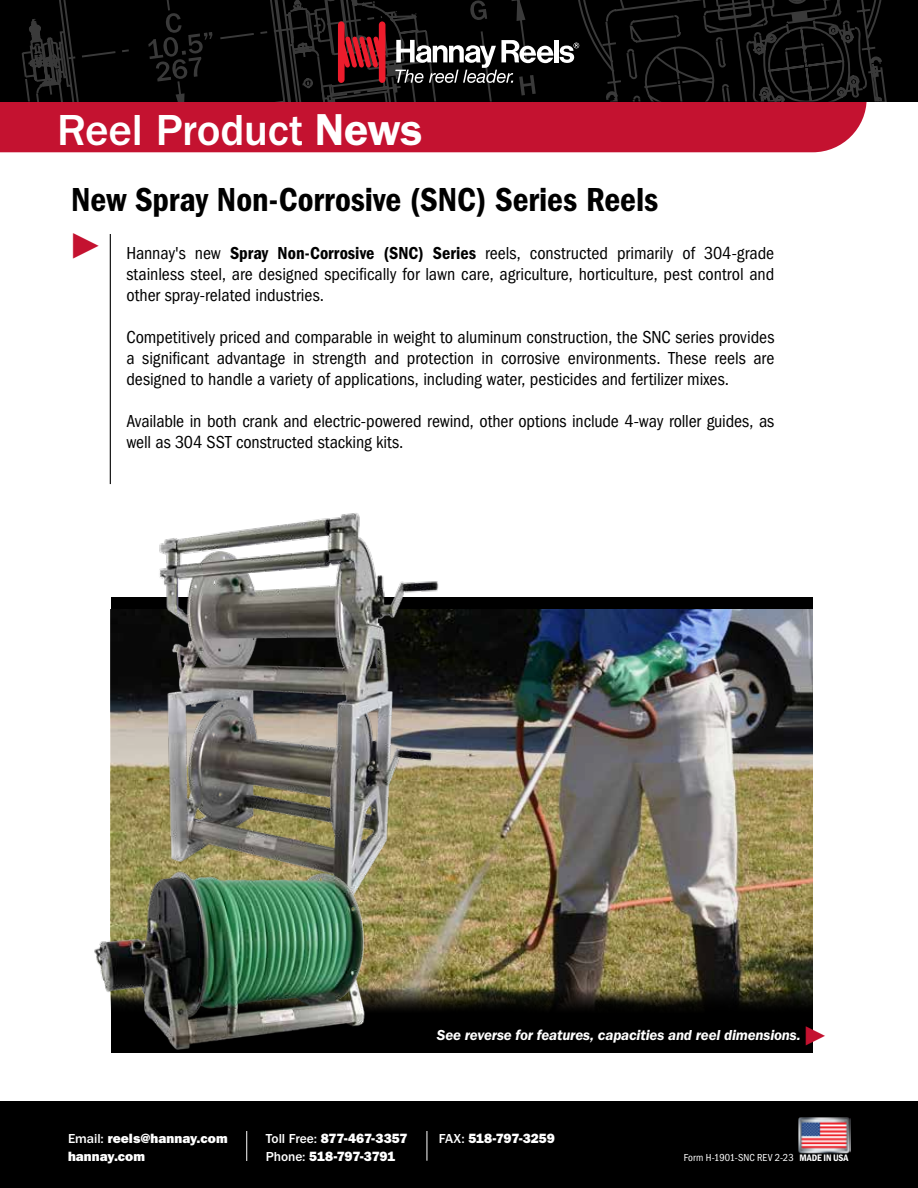
<style>
.page{position:relative;width:918px;height:1188px;background:#fff}
.page>*{position:absolute;margin:0;border:0;box-sizing:border-box;transform-origin:0 0}
.t1{font:500 45px "ITC Franklin Gothic Std";letter-spacing:-.01em;color:#fff}
.t2{font:700 36px "Arial";color:#c41230}
.t3{font:34.5px "ITC Franklin Gothic Std Dm Cd";letter-spacing:-.005em;color:#000}
.t4{font:condensed 18px/21px "ITC Franklin Gothic Std";letter-spacing:-.005em;color:#000;text-align:justify}
.t5{font:italic 600 15px "ITC Franklin Gothic Std";letter-spacing:-.015em;color:#fff}
.t6{font:13.5px/18px "ITC Franklin Gothic Std Hvy";letter-spacing:-.005em;color:#fff}
.t7{font:condensed 10.5px "ITC Franklin Gothic Std";letter-spacing:.005em;color:#fff}
.s1{font-weight:600}
.s2{font-family:"ITC Franklin Gothic Std Dm Cd";font-stretch:normal}
.s3{font-family:"Arial";font-weight:700;font-style:normal;font-size:27px;color:#c41230}
.s4{font-family:"ITC Franklin Gothic Std";font-weight:500}
.s5{font-family:"ITC Franklin Gothic Std Dm Cd";font-stretch:normal;font-size:9.75px}
</style>
<div class="page">
<div style="left:111px;top:597px;width:702px;height:455px;background:#000"></div>
<div style="left:0;top:102px;width:867px;height:50px;background:#c41230"></div>
<div style="left:0;top:0;width:918px;height:102px;background:#000"></div>
<svg style="left:22px;top:0;width:865px;height:102px"></svg>
<img style="left:111px;top:609px;width:702px;height:401px">
<img style="left:152px;top:513px;width:290px;height:400px">
<img style="left:94px;top:854px;width:307px;height:199px">
<hr style="left:110px;top:234px;width:1px;height:250px;background:#000">
<div style="left:0;top:1101px;width:918px;height:87px;background:#000"></div>
<img style="left:798px;top:1117px;width:53px;height:36px">
<hr style="left:427px;top:1131px;width:1px;height:30px;background:#fff">
<hr style="left:246px;top:1131px;width:1px;height:30px;background:#fff">
<h1 class="t1" style="left:57px;top:105px;width:367px">Reel Product <span class="s1">News</span></h1>
<h3 class="t3" style="left:71px;top:180px;width:588px">New Spray Non-Corrosive (SNC) Series Reels</h3>
<p class="t4" style="left:126px;top:243px;width:650px">Hannay's new <span class="s2">Spray Non-Corrosive (SNC) Series</span> reels, constructed primarily of 304-grade stainless steel, are designed specifically for lawn care, agriculture, horticulture, pest control and other spray-related industries.</p>
<p class="t4" style="left:126px;top:327px;width:650px">Competitively priced and comparable in weight to aluminum construction, the SNC series provides a significant advantage in strength and protection in corrosive environments. These reels are designed to handle a variety of applications, including water, pesticides and fertilizer mixes.</p>
<p class="t4" style="left:126px;top:411px;width:649px">Available in both crank and electric-powered rewind, other options include 4-way roller guides, as well as 304 SST constructed stacking kits.</p>
<h2 class="t2" style="left:68px;top:220px;width:37px">►</h2>
<p class="t5" style="left:437px;top:1027px;width:393px">See reverse for features, capacities and reel dimensions. <span class="s3">►</span></p>
<p class="t6" style="left:68px;top:1129px;width:161px"><span class="s4">Email:</span> reels@hannay.com</p>
<p class="t6" style="left:439px;top:1129px;width:118px"><span class="s4">FAX:</span> 518-797-3259</p>
<p class="t6" style="left:68px;top:1147px;width:79px">hannay.com</p>
<p class="t6" style="left:266px;top:1129px;width:143px"><span class="s4">Toll Free:</span> 877-467-3357<br><span class="s4">Phone:</span> 518-797-3791</p>
<p class="t7" style="left:684px;top:1151px;width:166px">Form H-1901-SNC REV 2-23 <span class="s5">MADE IN USA</span></p>
</div>
